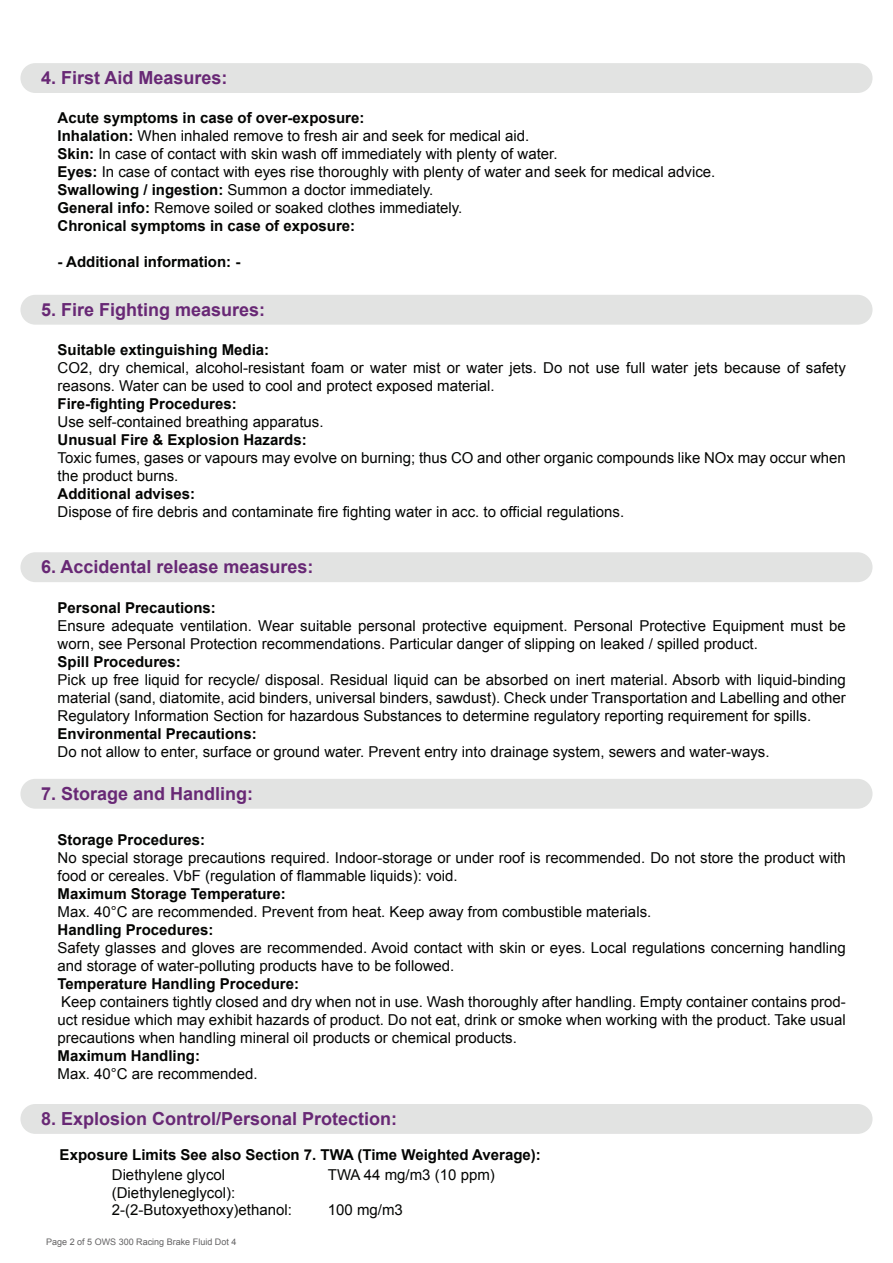
<style>
.page{position:relative;width:893px;height:1263px;background:#fff}
.page>*{position:absolute;margin:0;border:0;box-sizing:border-box;transform-origin:0 0}
.t1{font:700 18px "Arial";color:#682875}
.t2{font:15px/18px "Arial";color:#040503}
.t3{font:700 15px "Arial";color:#040503}
.t4{font:9px "Arial";color:#636263}
.s1{font-weight:700}
</style>
<div class="page">
<div style="left:20px;top:63px;width:852px;height:30px;background:#e2e3e2;border-radius:15px"></div>
<div style="left:20px;top:295px;width:852px;height:30px;background:#e2e3e2;border-radius:15px"></div>
<div style="left:20px;top:552px;width:852px;height:30px;background:#e2e3e2;border-radius:15px"></div>
<div style="left:20px;top:779px;width:852px;height:30px;background:#e2e3e2;border-radius:15px"></div>
<div style="left:20px;top:1104px;width:852px;height:30px;background:#e2e3e2;border-radius:15px"></div>
<p class="t1" style="left:41px;top:66px;width:188px">4. First Aid Measures:</p>
<p class="t2" style="left:58px;top:109px;width:659px"><span class="s1">Acute symptoms in case of over-exposure:<br>Inhalation:</span> When inhaled remove to fresh air and seek for medical aid.<br><span class="s1">Skin:</span> In case of contact with skin wash off immediately with plenty of water.<br><span class="s1">Eyes:</span> In case of contact with eyes rise thoroughly with plenty of water and seek for medical advice.<br><span class="s1">Swallowing / ingestion:</span> Summon a doctor immediately.<br><span class="s1">General info:</span> Remove soiled or soaked clothes immediately.<br><span class="s1">Chronical symptoms in case of exposure:</span></p>
<p class="t3" style="left:58px;top:252px;width:184px">- Additional information: -</p>
<p class="t1" style="left:41px;top:298px;width:226px">5. Fire Fighting measures:</p>
<p class="t3" style="left:58px;top:340px;width:213px">Suitable extinguishing Media:</p>
<p class="t2" style="left:58px;top:359px;width:790px">CO2, dry chemical, alcohol-resistant foam or water mist or water jets. Do not use full water jets because of safety reasons. Water can be used to cool and protect exposed material.</p>
<p class="t3" style="left:58px;top:394px;width:181px">Fire-fighting Procedures:</p>
<p class="t2" style="left:58px;top:413px;width:267px">Use self-contained breathing apparatus.</p>
<p class="t3" style="left:58px;top:430px;width:251px">Unusual Fire &amp; Explosion Hazards:</p>
<p class="t2" style="left:58px;top:449px;width:790px">Toxic fumes, gases or vapours may evolve on burning; thus CO and other organic compounds like NOx may occur when the product burns.</p>
<p class="t3" style="left:58px;top:484px;width:139px">Additional advises:</p>
<p class="t2" style="left:58px;top:503px;width:568px">Dispose of fire debris and contaminate fire fighting water in acc. to official regulations.</p>
<p class="t1" style="left:41px;top:555px;width:274px">6. Accidental release measures:</p>
<p class="t3" style="left:58px;top:597px;width:160px">Personal Precautions:</p>
<p class="t2" style="left:58px;top:616px;width:790px">Ensure adequate ventilation. Wear suitable personal protective equipment. Personal Protective Equipment must be worn, see Personal Protection recommendations. Particular danger of slipping on leaked / spilled product.</p>
<p class="t3" style="left:58px;top:651px;width:125px">Spill Procedures:</p>
<p class="t2" style="left:58px;top:670px;width:790px;text-align:justify">Pick up free liquid for recycle/ disposal. Residual liquid can be absorbed on inert material. Absorb with liquid-binding material (sand, diatomite, acid binders, universal binders, sawdust). Check under Transportation and Labelling and other Regulatory Information Section for hazardous Substances to determine regulatory reporting requirement for spills.</p>
<p class="t3" style="left:58px;top:723px;width:201px">Environmental Precautions:</p>
<p class="t2" style="left:58px;top:742px;width:713px">Do not allow to enter, surface or ground water. Prevent entry into drainage system, sewers and water-ways.</p>
<p class="t1" style="left:41px;top:781px;width:214px">7. Storage and Handling:</p>
<p class="t3" style="left:58px;top:830px;width:149px">Storage Procedures:</p>
<p class="t2" style="left:58px;top:849px;width:790px">No special storage precautions required. Indoor-storage or under roof is recommended. Do not store the product with food or cereales. VbF (regulation of flammable liquids): void.</p>
<p class="t3" style="left:58px;top:884px;width:230px">Maximum Storage Temperature:</p>
<p class="t2" style="left:58px;top:903px;width:595px">Max. 40°C are recommended. Prevent from heat. Keep away from combustible materials.</p>
<p class="t3" style="left:58px;top:920px;width:157px">Handling Procedures:</p>
<p class="t2" style="left:58px;top:939px;width:790px">Safety glasses and gloves are recommended. Avoid contact with skin or eyes. Local regulations concerning handling and storage of water-polluting products have to be followed.</p>
<p class="t3" style="left:58px;top:974px;width:243px">Temperature Handling Procedure:</p>
<p class="t2" style="left:58px;top:993px;width:790px;text-align:justify">Keep containers tightly closed and dry when not in use. Wash thoroughly after handling. Empty container contains prod&shy;uct residue which may exhibit hazards of product. Do not eat, drink or smoke when working with the product. Take usual precautions when handling mineral oil products or chemical products.</p>
<p class="t3" style="left:58px;top:1046px;width:144px">Maximum Handling:</p>
<p class="t2" style="left:58px;top:1065px;width:202px">Max. 40°C are recommended.</p>
<p class="t1" style="left:41px;top:1107px;width:358px">8. Explosion Control/Personal Protection:</p>
<p class="t3" style="left:60px;top:1145px;width:483px">Exposure Limits See also Section 7. TWA (Time Weighted Average):</p>
<p class="t2" style="left:112px;top:1166px;width:115px">Diethylene glycol</p>
<p class="t2" style="left:328px;top:1166px;width:168px">TWA 44 mg/m3 (10 ppm)</p>
<p class="t2" style="left:112px;top:1184px;width:182px;line-height:17.4px">(Diethyleneglycol):<br>2-(2-Butoxyethoxy)ethanol:</p>
<p class="t2" style="left:328px;top:1201px;width:77px">100 mg/m3</p>
<p class="t4" style="left:46px;top:1236px;width:192px">Page 2 of 5 OWS 300 Racing Brake Fluid Dot 4</p>
</div>
